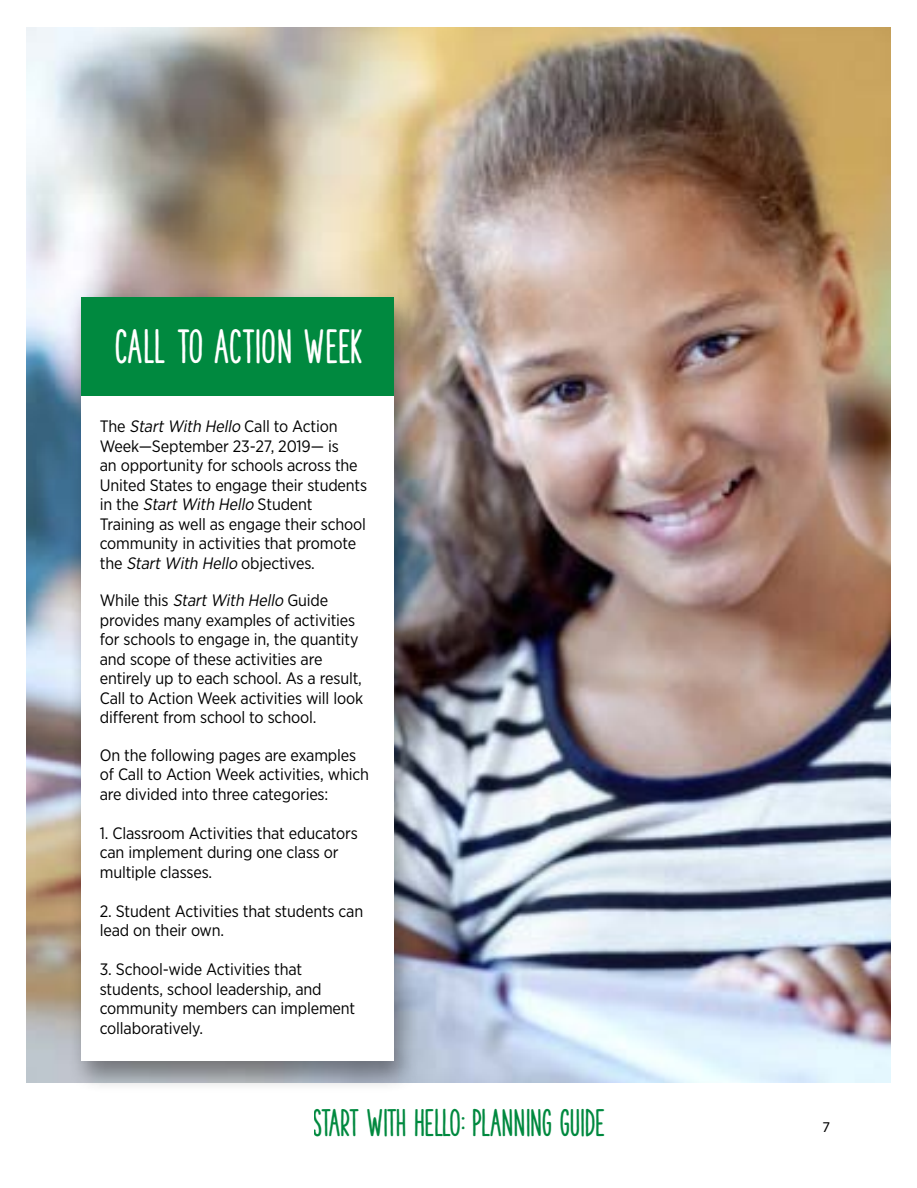
<style>
.page{position:relative;width:917px;height:1188px;background:#fff}
.page>*{position:absolute;margin:0;border:0;box-sizing:border-box;transform-origin:0 0}
.t1{font:45px "The Hand Extrablack";letter-spacing:.02em;color:#fff}
.t2{font:36px "The Hand Extrablack";color:#00893f}
.t3{font:16.5px/19.5px "Gotham Narrow";letter-spacing:-.01em;color:#000}
.t4{font:15px "Myriad Pro";color:#000}
.s1{font-style:italic}
</style>
<div class="page">
<img style="left:26px;top:27px;width:864px;height:1056px">
<div style="left:68px;top:291px;width:353px;height:802px;background:#000;opacity:.4"></div>
<div style="left:82px;top:297px;width:312px;height:763px;background:#fff"></div>
<div style="left:82px;top:297px;width:312px;height:99px;background:#00893f"></div>
<h1 class="t1" style="left:114px;top:321px;width:249px">CALL TO ACTION WEEK</h1>
<p class="t3" style="left:100px;top:416px;width:269px">The <span class="s1">StartWith Hello</span> Call to Action Week—September 23-27, 2019— is<br>an opportunity for schools across the United States to engage their students i n t h e <span class="s1">StartWith Hello</span> S t u d e n t Training as well as engage their school community in activities that promote the <span class="s1">StartWith Hello</span> objectives.</p>
<p class="t3" style="left:100px;top:590px;width:265px">While this <span class="s1">StartWith Hello</span> Guide provides many examples of activities for schools to engage in, the quantity and scope of these activities are entirely up to each school. As a result, Call to Action Week activities will look different from school to school.</p>
<p class="t3" style="left:100px;top:745px;width:271px">On the following pages are examples of Call to Action Week activities, which are divided into three categories:</p>
<p class="t3" style="left:100px;top:823px;width:259px">1. Classroom Activities that educators can implement during one class or multiple classes.</p>
<p class="t3" style="left:100px;top:901px;width:265px">2. Student Activities that students can lead on their own.</p>
<p class="t3" style="left:100px;top:959px;width:257px">3. School-wide Activities that students, school leadership, and community members can implement collaboratively.</p>
<h2 class="t2" style="left:313px;top:1101px;width:293px">START WITH HELLO: PLANNING GUIDE</h2>
<p class="t4" style="left:822px;top:1118px;width:9px">7</p>
</div>
